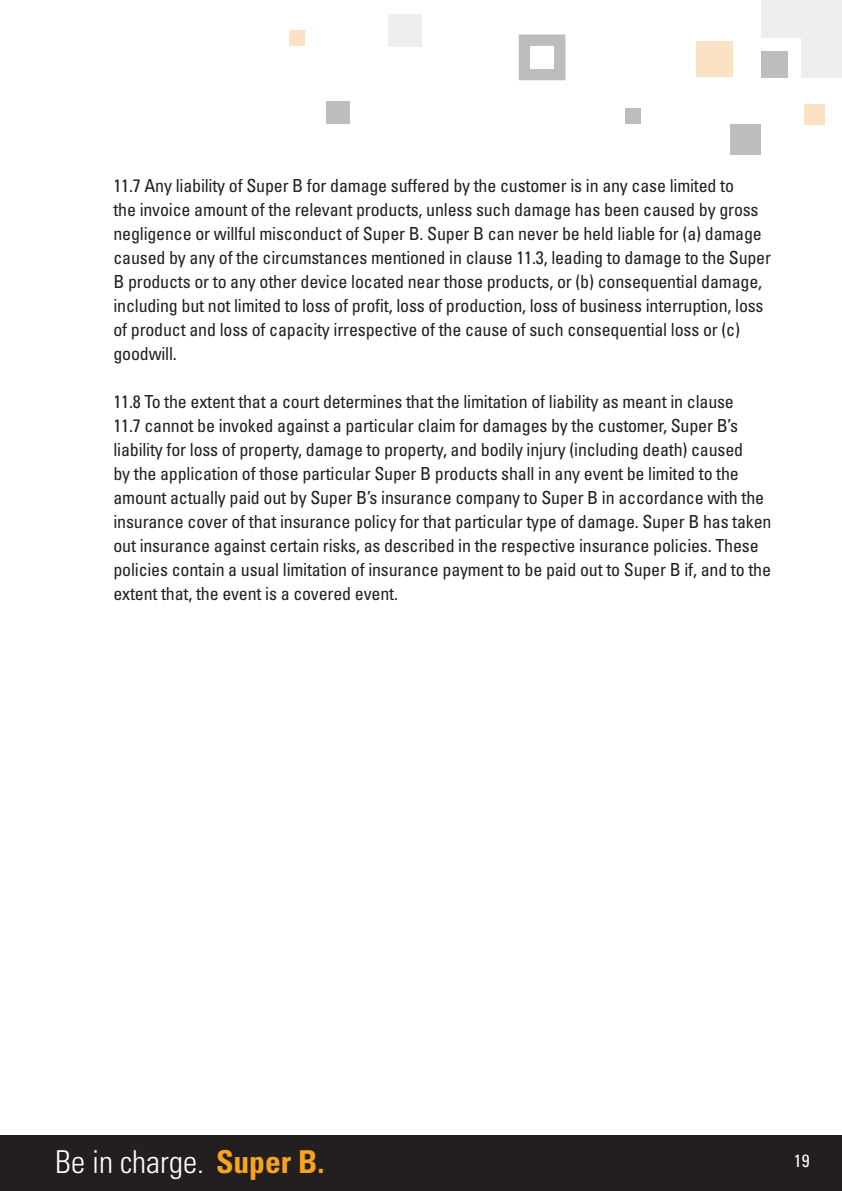
<style>
.page{position:relative;width:842px;height:1191px;background:#fff}
.page>*{position:absolute;margin:0;border:0;box-sizing:border-box;transform-origin:0 0}
.t1{font:300 condensed 31.6px "Univers LT Std";color:#fff}
.t2{font:condensed 18px/24px "Univers LT Std";letter-spacing:-.01em;color:#231f20}
.t3{font:condensed 17.8px "Univers LT Std";color:#fff}
.s1{font-weight:700;color:#f9a51b}
</style>
<div class="page">
<div style="left:0;top:1135px;width:842px;height:56px;background:#231f20"></div>
<div style="left:326px;top:101px;width:24px;height:22px;background:#bdbdbd"></div>
<div style="left:289px;top:30px;width:16px;height:16px;background:#fce2c4"></div>
<div style="left:388px;top:14px;width:33px;height:33px;background:#eee"></div>
<div style="left:519px;top:34px;width:46px;height:46px;background:#bdbdbd"></div>
<div style="left:530px;top:46px;width:24px;height:23px;background:#fff"></div>
<div style="left:761px;top:52px;width:27px;height:26px;background:#bdbdbd"></div>
<div style="left:804px;top:105px;width:20px;height:20px;background:#fce2c4"></div>
<div style="left:802px;top:38px;width:40px;height:40px;background:#eee"></div>
<div style="left:802px;top:0;width:40px;height:38px;background:#eee"></div>
<div style="left:761px;top:0;width:41px;height:38px;background:#eee"></div>
<div style="left:730px;top:125px;width:31px;height:30px;background:#bdbdbd"></div>
<div style="left:696px;top:41px;width:37px;height:36px;background:#fce2c4"></div>
<div style="left:625px;top:109px;width:16px;height:15px;background:#bdbdbd"></div>
<p class="t2" style="left:113px;top:173px;width:659px">11.7 Any liability of Super B for damage suffered by the customer is in any case limited to<br>the invoice amount of the relevant products, unless such damage has been caused by gross negligence or willful misconduct of Super B. Super B can never be held liable for (a) damage caused by any of the circumstances mentioned in clause 11.3, leading to damage to the Super B products or to any other device located near those products, or (b) consequential damage, including but not limited to loss of profit, loss of production, loss of business interruption, loss of product and loss of capacity irrespective of the cause of such consequential loss or (c) goodwill.</p>
<p class="t2" style="left:113px;top:389px;width:660px">11.8 To the extent that a court determines that the limitation of liability as meant in clause<br>11.7 cannot be invoked against a particular claim for damages by the customer, Super B’s liability for loss of property, damage to property, and bodily injury (including death) caused<br>by the application of those particular Super B products shall in any event be limited to the amount actually paid out by Super B’s insurance company to Super B in accordance with the insurance cover of that insurance policy for that particular type of damage. Super B has taken out insurance against certain risks, as described in the respective insurance policies. These policies contain a usual limitation of insurance payment to be paid out to Super B if, and to the extent that, the event is a covered event.</p>
<h1 class="t1" style="left:55px;top:1143px;width:271px">Be in charge. <span class="s1">Super B.</span></h1>
<p class="t3" style="left:794px;top:1149px;width:17px">19</p>
</div>
